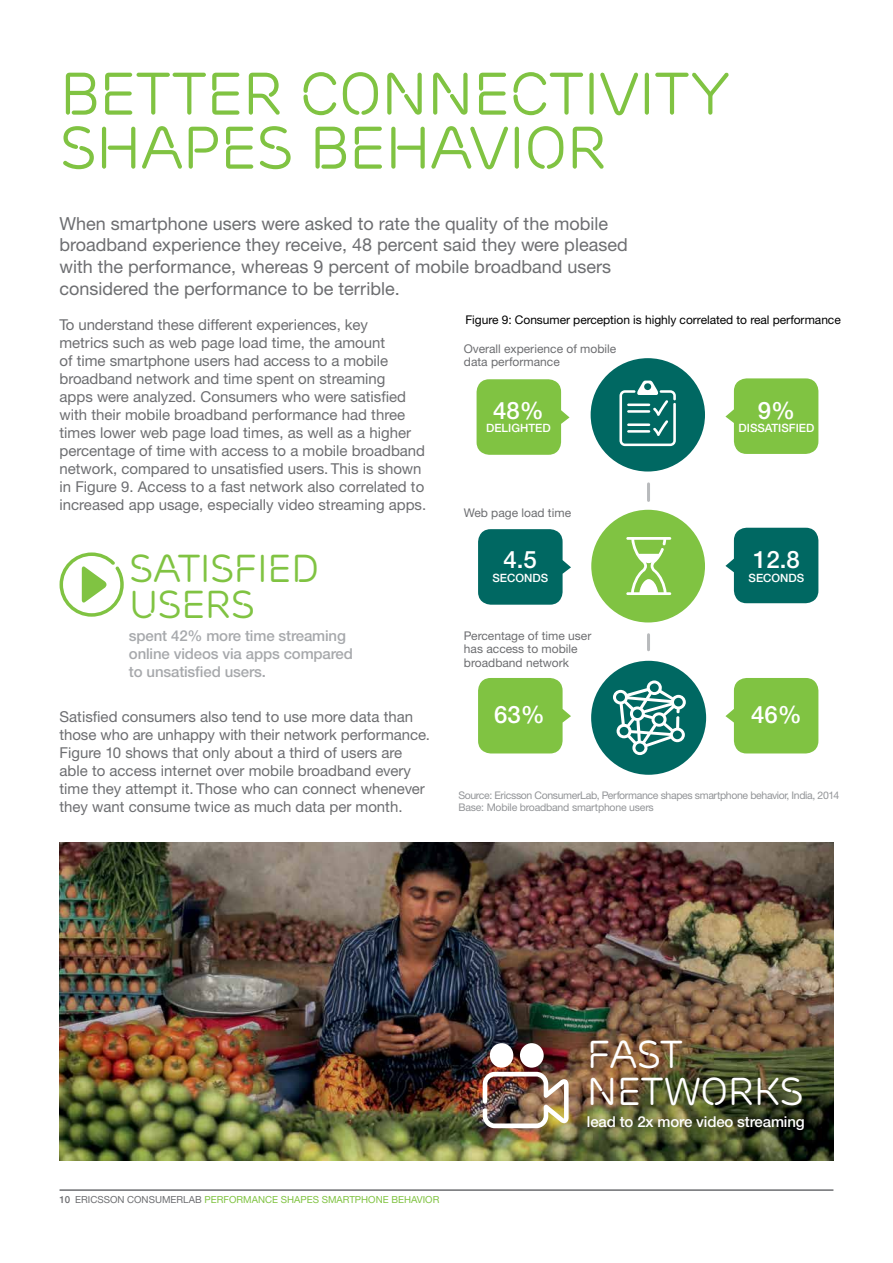
<style>
.page{position:relative;width:893px;height:1263px;background:#fff}
.page>*{position:absolute;margin:0;border:0;box-sizing:border-box;transform-origin:0 0}
.t1{font:60px/54px "Ericsson Capital";letter-spacing:-.02em;color:#80c342}
.t2{font:39px/35.7px "Ericsson Capital";letter-spacing:-.02em;color:#80c342}
.t3{font:39px/36.3px "Ericsson Capital";letter-spacing:-.02em;color:#fff}
.t4{font:500 24px "Ericsson Sans";color:#fff}
.t5{font:18px/21.6px "Ericsson Sans";color:#6d6e71}
.t6{font:15px/18px "Ericsson Sans";color:#6d6e71}
.t7{font:500 15px/18px "Ericsson Sans";letter-spacing:-.01em;color:#a7a9ac}
.t8{font:500 15px "Ericsson Sans";letter-spacing:-.01em;color:#fff}
.t9{font:12px/13.5px "Ericsson Sans";color:#6d6e71}
.t10{font:12px "Ericsson Sans";letter-spacing:-.005em;color:#000}
.t11{font:500 11.55px "Ericsson Sans";color:#fff}
.t12{font:10.5px/12.6px "Ericsson Sans";letter-spacing:-.035em;color:#939598}
.t13{font:9.75px "Ericsson Sans";color:#80c342}
.s1{font-weight:500;color:#6d6e71}
.s2{color:#6d6e71}
</style>
<div class="page">
<svg style="left:478px;top:529px;width:93px;height:76px;background:#1b7872"></svg>
<svg style="left:478px;top:678px;width:93px;height:75px;background:#8cc954"></svg>
<img style="left:60px;top:842px;width:773px;height:319px">
<img style="left:483px;top:1043px;width:86px;height:85px">
<div style="left:591px;top:510px;width:114px;height:112px;background:#80c342;border-radius:50%"></div>
<svg style="left:626px;top:537px;width:45px;height:58px"></svg>
<svg style="left:725px;top:378px;width:93px;height:76px;background:#8ec956"></svg>
<svg style="left:477px;top:379px;width:92px;height:76px;background:#8cc955"></svg>
<svg style="left:725px;top:528px;width:93px;height:75px;background:#1a7772"></svg>
<svg style="left:725px;top:678px;width:93px;height:75px;background:#8dc955"></svg>
<div style="left:591px;top:358px;width:114px;height:113px;background:#006862;border-radius:50%"></div>
<svg style="left:619px;top:381px;width:57px;height:65px"></svg>
<hr style="left:647px;top:484px;width:3px;height:16px;background:#b8babc">
<hr style="left:647px;top:635px;width:3px;height:15px;background:#b8babc">
<div style="left:591px;top:661px;width:115px;height:114px;background:#006862;border-radius:50%"></div>
<svg style="left:613px;top:680px;width:73px;height:75px"></svg>
<svg style="left:60px;top:552px;width:64px;height:65px"></svg>
<hr style="left:60px;top:1189px;width:773px;height:2px;background:#6d6e71">
<h1 class="t1" style="left:60px;top:67px;width:672px">BETTER CONNECTIVITY<br>SHAPES BEHAVIOR</h1>
<p class="t5" style="left:60px;top:213px;width:570px">When smartphone users were asked to rate the quality of the mobile broadband experience they receive, 48 percent said they were pleased with the performance, whereas 9 percent of mobile broadband users considered the performance to be terrible.</p>
<p class="t6" style="left:60px;top:316px;width:368px">To understand these different experiences, key<br>metrics such as web page load time, the amount<br>of time smartphone users had access to a mobile broadband network and time spent on streaming<br>apps were analyzed. Consumers who were satisfied with their mobile broadband performance had three times lower web page load times, as well as a higher percentage of time with access to a mobile broadband network, compared to unsatisfied users. This is shown in Figure 9. Access to a fast network also correlated to increased app usage, especially video streaming apps.</p>
<h2 class="t2" style="left:129px;top:551px;width:192px">SATISFIED<br>USERS</h2>
<p class="t7" style="left:129px;top:626px;width:226px">spent 42% more time streaming online videos via apps compared to unsatisfied users.</p>
<p class="t6" style="left:60px;top:707px;width:372px">Satisfied consumers also tend to use more data than those who are unhappy with their network performance.<br>Figure 10 shows that only about a third of users are able to access internet over mobile broadband every time they attempt it. Those who can connect whenever they want consume twice as much data per month.</p>
<p class="t10" style="left:465px;top:313px;width:377px">Figure 9: Consumer perception is highly correlated to real performance</p>
<p class="t9" style="left:464px;top:342px;width:154px">Overall experience of mobile data performance</p>
<h3 class="t4" style="left:493px;top:396px;width:52px">48%</h3>
<p class="t11" style="left:486px;top:421px;width:66px">DELIGHTED</p>
<p class="t9" style="left:464px;top:506px;width:109px">Web page load time</p>
<h3 class="t4" style="left:504px;top:545px;width:35px">4.5</h3>
<p class="t11" style="left:492px;top:571px;width:57px">SECONDS</p>
<p class="t9" style="left:464px;top:629px;width:129px">Percentage of time user has access to mobile broadband network</p>
<h3 class="t4" style="left:758px;top:396px;width:39px">9%</h3>
<p class="t11" style="left:738px;top:421px;width:77px">DISSATISFIED</p>
<h3 class="t4" style="left:753px;top:545px;width:48px">12.8</h3>
<p class="t11" style="left:748px;top:571px;width:57px">SECONDS</p>
<h3 class="t4" style="left:494px;top:701px;width:52px">63%</h3>
<h3 class="t4" style="left:751px;top:701px;width:52px">46%</h3>
<p class="t12" style="left:458px;top:789px;width:382px">Source: Ericsson ConsumerLab, Performance shapes smartphone behavior, India, 2014<br>Base: Mobile broadband smartphone users</p>
<p class="t13" style="left:60px;top:1194px;width:381px"><span class="s1">10</span> <span class="s2">ERICSSON CONSUMERLAB</span> PERFORMANCE SHAPES SMARTPHONE BEHAVIOR</p>
<h2 class="t3" style="left:587px;top:1037px;width:218px">FAST<br>NETWORKS</h2>
<p class="t8" style="left:587px;top:1113px;width:219px">lead to 2x more video streaming</p>
</div>
